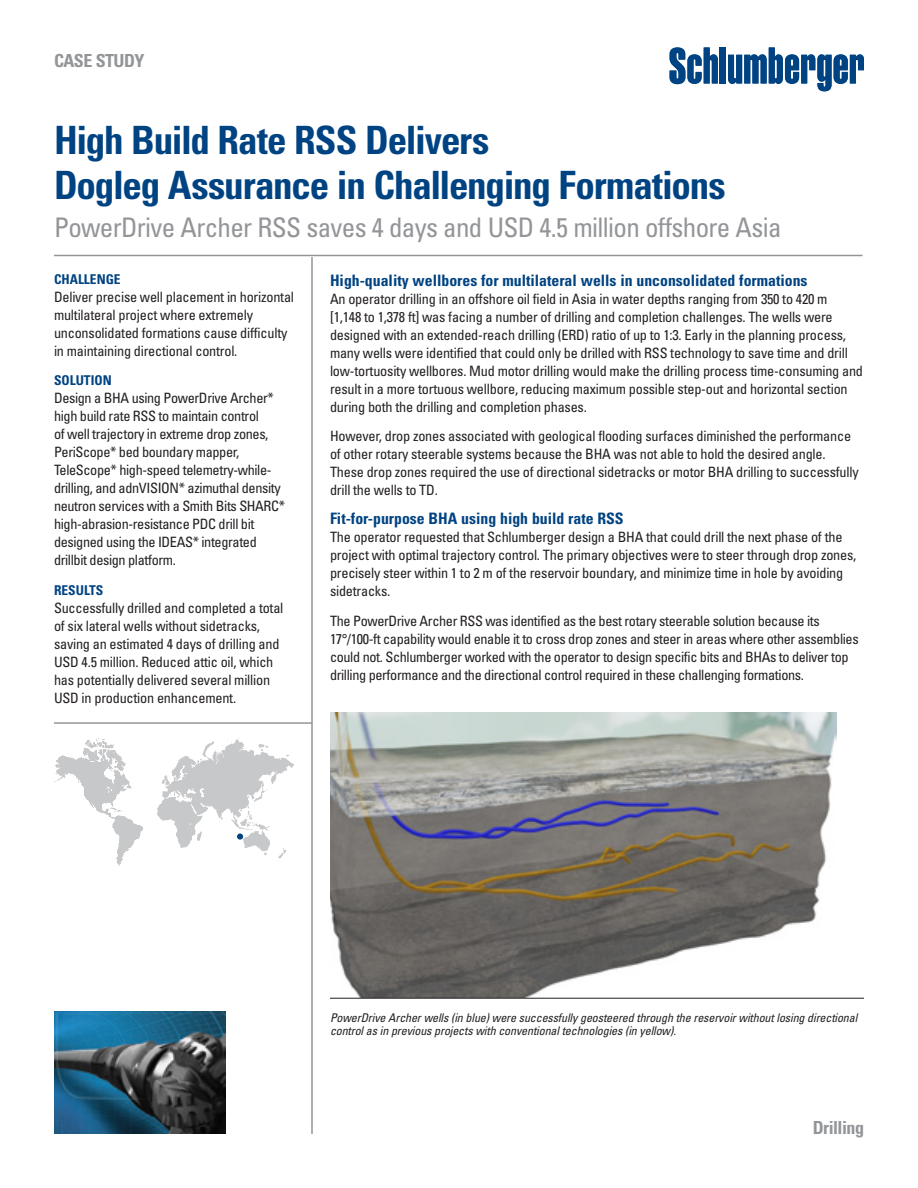
<style>
.page{position:relative;width:918px;height:1188px;background:#fff}
.page>*{position:absolute;margin:0;border:0;box-sizing:border-box;transform-origin:0 0}
.headline__front{font:700 condensed 39px/45px "Univers LT Std";letter-spacing:-.03em;color:#004382}
.Subhead{font:condensed 27px "Univers LT Std";letter-spacing:-.025em;color:#939598}
.Case_Study{font:700 condensed 18px "Univers LT Std";letter-spacing:-.03em;color:#939598}
.discipline{font:700 condensed 18px "Univers LT Std";letter-spacing:-.03em;color:#939598}
.Body_Head{font:700 condensed 15.75px "Univers LT Std";color:#004382}
.Body_Text{font:condensed 14.25px/18px "Univers LT Std";letter-spacing:-.015em;color:#231f20}
.Sidebar_Head{font:700 condensed 13.5px "Univers LT Std";color:#004382}
.t1{font:italic condensed 12px/13.5px "Univers LT Std";letter-spacing:-.01em;color:#231f20}
</style>
<div class="page">
<div style="left:720px;top:48px;width:6px;height:36px;background:#004382"></div>
<div style="left:720px;top:47px;width:6px;height:36px;background:#004382"></div>
<svg style="left:728px;top:47px;width:136px;height:45px"></svg>
<svg style="left:670px;top:47px;width:48px;height:37px"></svg>
<hr style="left:54px;top:722px;width:258px;height:2px;background:#939598">
<svg style="left:54px;top:738px;width:240px;height:128px"></svg>
<div style="left:237px;top:833px;width:6px;height:7px;background:#004382;border-radius:50%"></div>
<hr style="left:311px;top:210px;width:2px;height:924px;background:#939598">
<div style="left:54px;top:126px;width:810px;height:130px;background:#fff"></div>
<hr style="left:54px;top:255px;width:808px;height:1px;background:#939598">
<img style="left:54px;top:1011px;width:171px;height:123px">
<img style="left:330px;top:713px;width:506px;height:285px">
<hr style="left:330px;top:998px;width:534px;height:1px;background:#231f20">
<p class="Case_Study" style="left:54px;top:50px;width:92px">CASE STUDY</p>
<p class="headline__front" style="left:54px;top:118px;width:673px">High Build Rate RSS Delivers<br>Dogleg Assurance in Challenging Formations</p>
<p class="Subhead" style="left:54px;top:210px;width:729px">PowerDrive Archer RSS saves 4 days and USD 4.5 million offshore Asia</p>
<p class="Sidebar_Head" style="left:54px;top:271px;width:68px">CHALLENGE</p>
<p class="Body_Text" style="left:54px;top:288px;width:242px">Deliver precise well placement in horizontal multilateral project where extremely unconsolidated formations cause difficulty in maintaining directional control.</p>
<p class="Sidebar_Head" style="left:54px;top:372px;width:59px">SOLUTION</p>
<p class="Body_Text" style="left:54px;top:389px;width:233px">Design a BHA using PowerDrive Archer* high build rate RSS to maintain control<br>of well trajectory in extreme drop zones, PeriScope* bed boundary mapper, TeleScope* high-speed telemetry-while&shy;drilling, and adnVISION* azimuthal density neutron services with a Smith Bits SHARC* high-abrasion-resistance PDC drill bit designed using the IDEAS* integrated drillbit design platform.</p>
<p class="Sidebar_Head" style="left:54px;top:582px;width:51px">RESULTS</p>
<p class="Body_Text" style="left:54px;top:599px;width:231px">Successfully drilled and completed a total of six lateral wells without sidetracks, saving an estimated 4 days of drilling and USD 4.5 million. Reduced attic oil, which has potentially delivered several million USD in production enhancement.</p>
<p class="Body_Head" style="left:330px;top:270px;width:479px">High-quality wellbores for multilateral wells in unconsolidated formations</p>
<p class="Body_Text" style="left:330px;top:289px;width:535px">An operator drilling in an offshore oil field in Asia in water depths ranging from 350 to 420 m<br>[1,148 to 1,378 ft] was facing a number of drilling and completion challenges. The wells were designed with an extended-reach drilling (ERD) ratio of up to 1:3. Early in the planning process, many wells were identified that could only be drilled with RSS technology to save time and drill low-tortuosity wellbores. Mud motor drilling would make the drilling process time-consuming and result in a more tortuous wellbore, reducing maximum possible step-out and horizontal section during both the drilling and completion phases.</p>
<p class="Body_Text" style="left:330px;top:427px;width:530px">However, drop zones associated with geological flooding surfaces diminished the performance of other rotary steerable systems because the BHA was not able to hold the desired angle.<br>These drop zones required the use of directional sidetracks or motor BHA drilling to successfully drill the wells to TD.</p>
<p class="Body_Head" style="left:330px;top:509px;width:295px">Fit-for-purpose BHA using high build rate RSS</p>
<p class="Body_Text" style="left:330px;top:528px;width:528px">The operator requested that Schlumberger design a BHA that could drill the next phase of the project with optimal trajectory control. The primary objectives were to steer through drop zones, precisely steer within 1 to 2 m of the reservoir boundary, and minimize time in hole by avoiding sidetracks.</p>
<p class="Body_Text" style="left:330px;top:612px;width:530px">The PowerDrive Archer RSS was identified as the best rotary steerable solution because its 17°/100-ft capability would enable it to cross drop zones and steer in areas where other assemblies could not. Schlumberger worked with the operator to design specific bits and BHAs to deliver top drilling performance and the directional control required in these challenging formations.</p>
<p class="t1" style="left:330px;top:1011px;width:529px">PowerDrive Archer wells (in blue) were successfully geosteered through the reservoir without losing directional control as in previous projects with conventional technologies (in yellow).</p>
<p class="discipline" style="left:813px;top:1117px;width:53px">Drilling</p>
</div>
